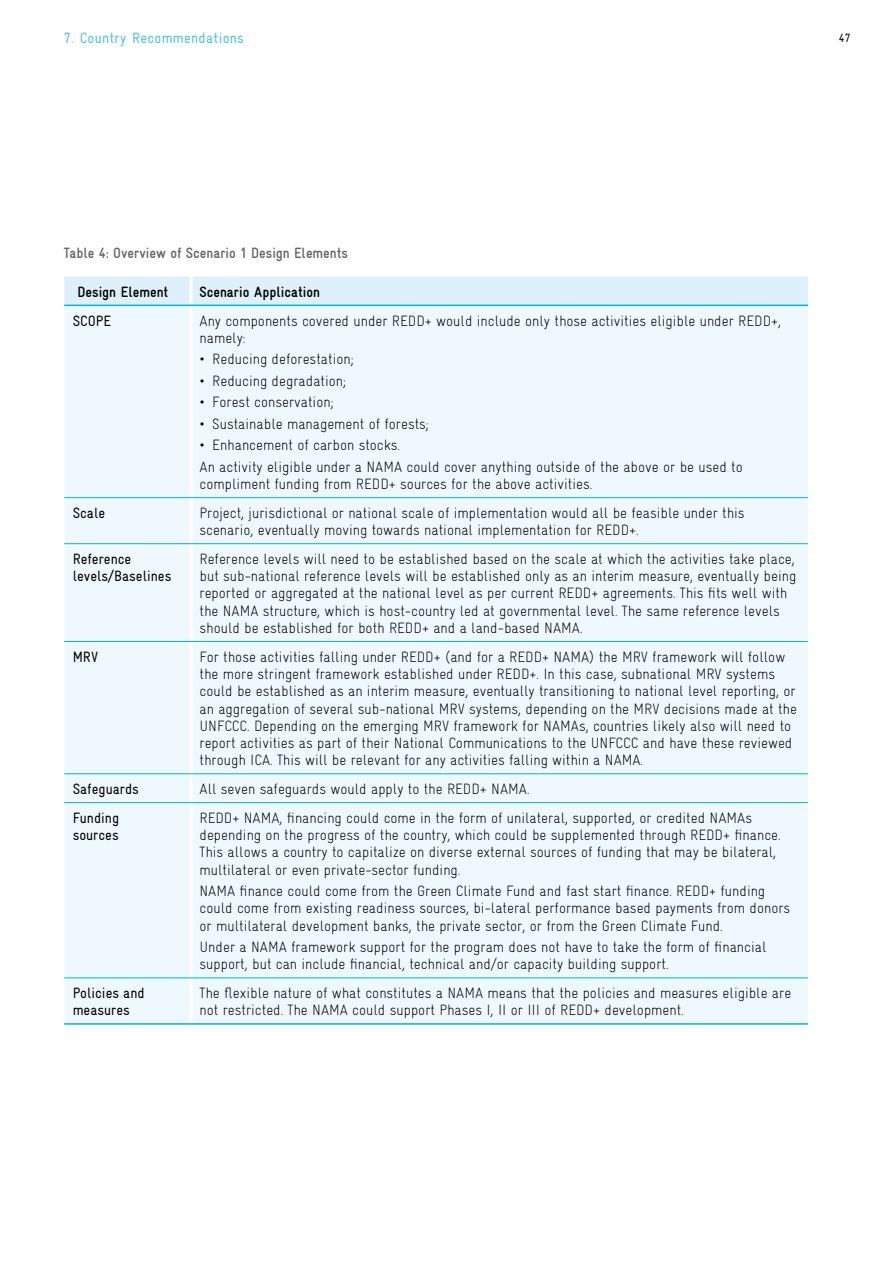
<style>
.page{position:relative;width:893px;height:1263px;background:#fff}
.page>*{position:absolute;margin:0;border:0;box-sizing:border-box;transform-origin:0 0}
.t1{font:300 condensed 15px/17.2px "Gravur";color:#000}
.t2{font:condensed 15px/17.2px "Gravur";color:#000}
.t3{font:700 condensed 15px "Gravur";color:#68676b}
.t4{font:700 condensed 15px "Gravur";color:#000}
.t5{font:condensed 15px "Gravur";letter-spacing:.02em;color:#52c2e4}
.t6{font:condensed 12px "Gravur";color:#000}
</style>
<div class="page">
<div style="left:64px;top:277px;width:744px;height:28px;background:#def1fa"></div>
<div style="left:64px;top:306px;width:744px;height:717px;background:#eff9fd"></div>
<hr style="left:190px;top:277px;width:3px;height:28px;background:#fff">
<hr style="left:190px;top:306px;width:3px;height:191px;background:#fff">
<hr style="left:190px;top:498px;width:3px;height:45px;background:#fff">
<hr style="left:190px;top:544px;width:3px;height:97px;background:#fff">
<hr style="left:190px;top:642px;width:3px;height:131px;background:#fff">
<hr style="left:190px;top:774px;width:3px;height:28px;background:#fff">
<hr style="left:190px;top:803px;width:3px;height:174px;background:#fff">
<hr style="left:190px;top:978px;width:3px;height:45px;background:#fff">
<hr style="left:64px;top:497px;width:127px;height:1px;background:#00b5de">
<hr style="left:191px;top:497px;width:617px;height:1px;background:#00b5de">
<hr style="left:64px;top:543px;width:127px;height:1px;background:#00b5de">
<hr style="left:191px;top:543px;width:617px;height:1px;background:#00b5de">
<hr style="left:64px;top:641px;width:127px;height:1px;background:#00b5de">
<hr style="left:191px;top:641px;width:617px;height:1px;background:#00b5de">
<hr style="left:64px;top:773px;width:127px;height:1px;background:#00b5de">
<hr style="left:191px;top:773px;width:617px;height:1px;background:#00b5de">
<hr style="left:64px;top:802px;width:127px;height:1px;background:#00b5de">
<hr style="left:191px;top:802px;width:617px;height:1px;background:#00b5de">
<hr style="left:64px;top:977px;width:127px;height:1px;background:#00b5de">
<hr style="left:191px;top:977px;width:617px;height:1px;background:#00b5de">
<hr style="left:64px;top:1023px;width:127px;height:2px;background:#00b5de">
<hr style="left:191px;top:1023px;width:617px;height:2px;background:#00b5de">
<hr style="left:64px;top:305px;width:127px;height:1px;background:#00b5de">
<hr style="left:191px;top:305px;width:617px;height:1px;background:#00b5de">
<p class="t5" style="left:64px;top:29px;width:182px">7. Country Recommendations</p>
<p class="t6" style="left:839px;top:32px;width:13px">47</p>
<p class="t3" style="left:64px;top:245px;width:286px">Table 4: Overview of Scenario 1 Design Elements</p>
<p class="t4" style="left:77px;top:283px;width:92px">Design Element</p>
<p class="t4" style="left:200px;top:283px;width:122px">Scenario Application</p>
<p class="t2" style="left:73px;top:312px;width:40px">SCOPE</p>
<p class="t1" style="left:200px;top:312px;width:583px">Any components covered under REDD+ would include only those activities eligible under REDD+, namely:</p>
<p class="t1" style="left:200px;top:351px;width:155px">• Reducing deforestation;</p>
<p class="t1" style="left:200px;top:372px;width:148px">• Reducing degradation;</p>
<p class="t1" style="left:200px;top:394px;width:135px">• Forest conservation;</p>
<p class="t1" style="left:200px;top:415px;width:231px">• Sustainable management of forests;</p>
<p class="t1" style="left:200px;top:434px;width:545px;line-height:21.5px">• Enhancement of carbon stocks.<br>An activity eligible under a NAMA could cover anything outside of the above or be used to</p>
<p class="t1" style="left:200px;top:475px;width:394px">compliment funding from REDD+ sources for the above activities.</p>
<p class="t2" style="left:73px;top:504px;width:34px">Scale</p>
<p class="t1" style="left:200px;top:504px;width:547px">Project, jurisdictional or national scale of implementation would all be feasible under this scenario, eventually moving towards national implementation for REDD+.</p>
<p class="t2" style="left:73px;top:550px;width:100px">Reference levels/Baselines</p>
<p class="t1" style="left:200px;top:550px;width:598px">Reference levels will need to be established based on the scale at which the activities take place, but sub-national reference levels will be established only as an interim measure, eventually being reported or aggregated at the national level as per current REDD+ agreements. This fits well with the NAMA structure, which is host-country led at governmental level. The same reference levels should be established for both REDD+ and a land-based NAMA.</p>
<p class="t2" style="left:73px;top:648px;width:27px">MRV</p>
<p class="t1" style="left:200px;top:648px;width:599px">For those activities falling under REDD+ (and for a REDD+ NAMA) the MRV framework will follow the more stringent framework established under REDD+. In this case, subnational MRV systems could be established as an interim measure, eventually transitioning to national level reporting, or an aggregation of several sub-national MRV systems, depending on the MRV decisions made at the UNFCCC. Depending on the emerging MRV framework for NAMAs, countries likely also will need to report activities as part of their National Communications to the UNFCCC and have these reviewed through ICA. This will be relevant for any activities falling within a NAMA.</p>
<p class="t2" style="left:73px;top:780px;width:68px">Safeguards</p>
<p class="t1" style="left:200px;top:780px;width:332px">All seven safeguards would apply to the REDD+ NAMA.</p>
<p class="t2" style="left:73px;top:809px;width:48px">Funding sources</p>
<p class="t1" style="left:200px;top:809px;width:583px">REDD+ NAMA, financing could come in the form of unilateral, supported, or credited NAMAs depending on the progress of the country, which could be supplemented through REDD+ finance.<br>This allows a country to capitalize on diverse external sources of funding that may be bilateral, multilateral or even private-sector funding.</p>
<p class="t1" style="left:200px;top:882px;width:592px">NAMA finance could come from the Green Climate Fund and fast start finance. REDD+ funding could come from existing readiness sources, bi-lateral performance based payments from donors or multilateral development banks, the private sector, or from the Green Climate Fund.</p>
<p class="t1" style="left:200px;top:938px;width:568px">Under a NAMA framework support for the program does not have to take the form of financial support, but can include financial, technical and/or capacity building support.</p>
<p class="t2" style="left:73px;top:984px;width:74px">Policies and measures</p>
<p class="t1" style="left:200px;top:984px;width:593px">The flexible nature of what constitutes a NAMA means that the policies and measures eligible are not restricted. The NAMA could support Phases I, II or III of REDD+ development.</p>
</div>
